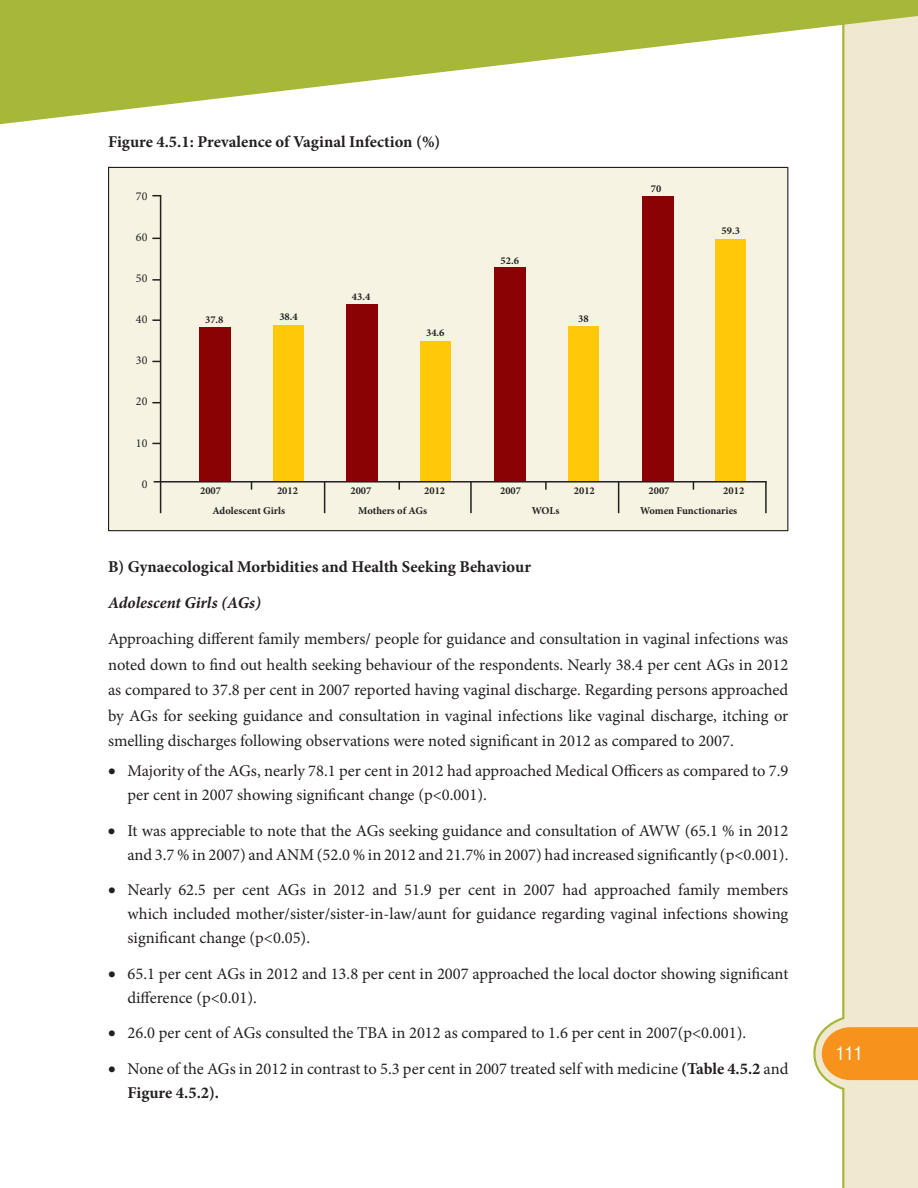
<style>
.page{position:relative;width:918px;height:1188px;background:#fff}
.page>*{position:absolute;margin:0;border:0;box-sizing:border-box;transform-origin:0 0}
.t1{font:condensed 18px "Swiss 721 BT";color:#fff}
.t2{font:16.5px/24px "Minion Pro";color:#231f20}
.t3{font:700 16.5px "Minion Pro";color:#231f20}
.t4{font:italic 700 16.5px "Minion Pro";color:#231f20}
.t5{font:12px "Minion Pro";color:#231f20}
.t6{font:700 10.5px "Minion Pro";color:#231f20}
.s1{font-weight:700}
</style>
<div class="page">
<svg style="left:813px;top:124px;width:105px;height:1064px"></svg>
<svg style="left:1px;top:0;width:917px;height:124px;fill:#a7b739"></svg>
<svg style="left:0;top:0;width:1px;height:124px"></svg>
<div style="left:109px;top:167px;width:679px;height:364px;background:#f7f3e2"></div>
<div style="left:199px;top:327px;width:32px;height:155px;background:#8b0204"></div>
<div style="left:346px;top:305px;width:31px;height:177px;background:#8b0204"></div>
<div style="left:495px;top:267px;width:31px;height:215px;background:#8b0204"></div>
<div style="left:642px;top:196px;width:31px;height:286px;background:#8b0204"></div>
<div style="left:274px;top:325px;width:30px;height:157px;background:#ffc808"></div>
<div style="left:421px;top:341px;width:30px;height:141px;background:#ffc808"></div>
<div style="left:568px;top:326px;width:30px;height:156px;background:#ffc808"></div>
<div style="left:715px;top:240px;width:31px;height:242px;background:#ffc808"></div>
<hr style="left:154px;top:481px;width:613px;height:2px;background:#231f20">
<hr style="left:324px;top:481px;width:1px;height:32px;background:#231f20">
<hr style="left:470px;top:481px;width:2px;height:32px;background:#231f20">
<svg style="left:545px;top:482px;width:2px;height:8px"></svg>
<hr style="left:618px;top:481px;width:1px;height:32px;background:#231f20">
<hr style="left:765px;top:481px;width:2px;height:32px;background:#231f20">
<hr style="left:160px;top:195px;width:1px;height:318px;background:#231f20">
<svg style="left:152px;top:279px;width:8px;height:2px"></svg>
<svg style="left:152px;top:319px;width:8px;height:2px"></svg>
<p class="t3" style="left:108px;top:135px;width:334px">Figure 4.5.1: Prevalence of Vaginal Infection (%)</p>
<p class="t5" style="left:136px;top:192px;width:13px">70</p>
<p class="t5" style="left:136px;top:233px;width:13px">60</p>
<p class="t5" style="left:136px;top:274px;width:13px">50</p>
<p class="t5" style="left:136px;top:315px;width:13px">40</p>
<p class="t5" style="left:136px;top:356px;width:13px">30</p>
<p class="t5" style="left:136px;top:397px;width:13px">20</p>
<p class="t5" style="left:136px;top:438px;width:13px">10</p>
<p class="t5" style="left:142px;top:479px;width:7px">0</p>
<p class="t6" style="left:205px;top:316px;width:20px">37.8</p>
<p class="t6" style="left:279px;top:313px;width:20px">38.4</p>
<p class="t6" style="left:352px;top:293px;width:20px">43.4</p>
<p class="t6" style="left:426px;top:329px;width:20px">34.6</p>
<p class="t6" style="left:501px;top:256px;width:20px">52.6</p>
<p class="t6" style="left:578px;top:315px;width:12px">38</p>
<p class="t6" style="left:651px;top:184px;width:12px">70</p>
<p class="t6" style="left:722px;top:227px;width:20px">59.3</p>
<p class="t6" style="left:200px;top:487px;width:22px">2007</p>
<p class="t6" style="left:350px;top:487px;width:22px">2007</p>
<p class="t6" style="left:500px;top:487px;width:22px">2007</p>
<p class="t6" style="left:649px;top:487px;width:22px">2007</p>
<p class="t6" style="left:277px;top:487px;width:22px">2012</p>
<p class="t6" style="left:424px;top:487px;width:22px">2012</p>
<p class="t6" style="left:574px;top:487px;width:22px">2012</p>
<p class="t6" style="left:723px;top:487px;width:22px">2012</p>
<p class="t6" style="left:212px;top:506px;width:74px">Adolescent Girls</p>
<p class="t6" style="left:358px;top:506px;width:70px">Mothers of AGs</p>
<p class="t6" style="left:532px;top:506px;width:29px">WOLs</p>
<p class="t6" style="left:640px;top:506px;width:99px">Women Functionaries</p>
<p class="t3" style="left:108px;top:560px;width:425px">B) Gynaecological Morbidities and Health Seeking Behaviour</p>
<p class="t4" style="left:108px;top:596px;width:154px">Adolescent Girls (AGs)</p>
<p class="t2" style="left:108px;top:628px;width:682px;line-height:25.5px;text-align:justify">Approaching different family members/ people for guidance and consultation in vaginal infections was noted down to find out health seeking behaviour of the respondents. Nearly 38.4 per cent AGs in 2012 as compared to 37.8 per cent in 2007 reported having vaginal discharge. Regarding persons approached by AGs for seeking guidance and consultation in vaginal infections like vaginal discharge, itching or smelling discharges following observations were noted significant in 2012 as compared to 2007.</p>
<p class="t2" style="left:127px;top:760px;width:662px;text-indent:-19px">• Majority of the AGs, nearly 78.1 per cent in 2012 had approached Medical Officers as compared to 7.9 per cent in 2007 showing significant change (p&lt;0.001).</p>
<p class="t2" style="left:108px;top:820px;width:682px;text-align:right">• It was appreciable to note that the AGs seeking guidance and consultation of AWW (65.1 % in 2012 and 3.7 % in 2007) and ANM (52.0 % in 2012 and 21.7% in 2007) had increased significantly (p&lt;0.001).</p>
<p class="t2" style="left:128px;top:880px;width:662px;text-align:justify;text-indent:-20px">• Nearly 62.5 per cent AGs in 2012 and 51.9 per cent in 2007 had approached family members which included mother/sister/sister-in-law/aunt for guidance regarding vaginal infections showing significant change (p&lt;0.05).</p>
<p class="t2" style="left:128px;top:963px;width:662px;text-indent:-20px">• 65.1 per cent AGs in 2012 and 13.8 per cent in 2007 approached the local doctor showing significant difference (p&lt;0.01).</p>
<p class="t2" style="left:108px;top:1023px;width:640px">• 26.0 per cent of AGs consulted the TBA in 2012 as compared to 1.6 per cent in 2007(p&lt;0.001).</p>
<p class="t2" style="left:128px;top:1058px;width:662px;text-indent:-20px">• None of the AGs in 2012 in contrast to 5.3 per cent in 2007 treated self with medicine <span class="s1">(Table 4.5.2</span> and<br><span class="s1">Figure 4.5.2).</span></p>
<p class="t1" style="left:836px;top:1047px;width:28px">111</p>
</div>
